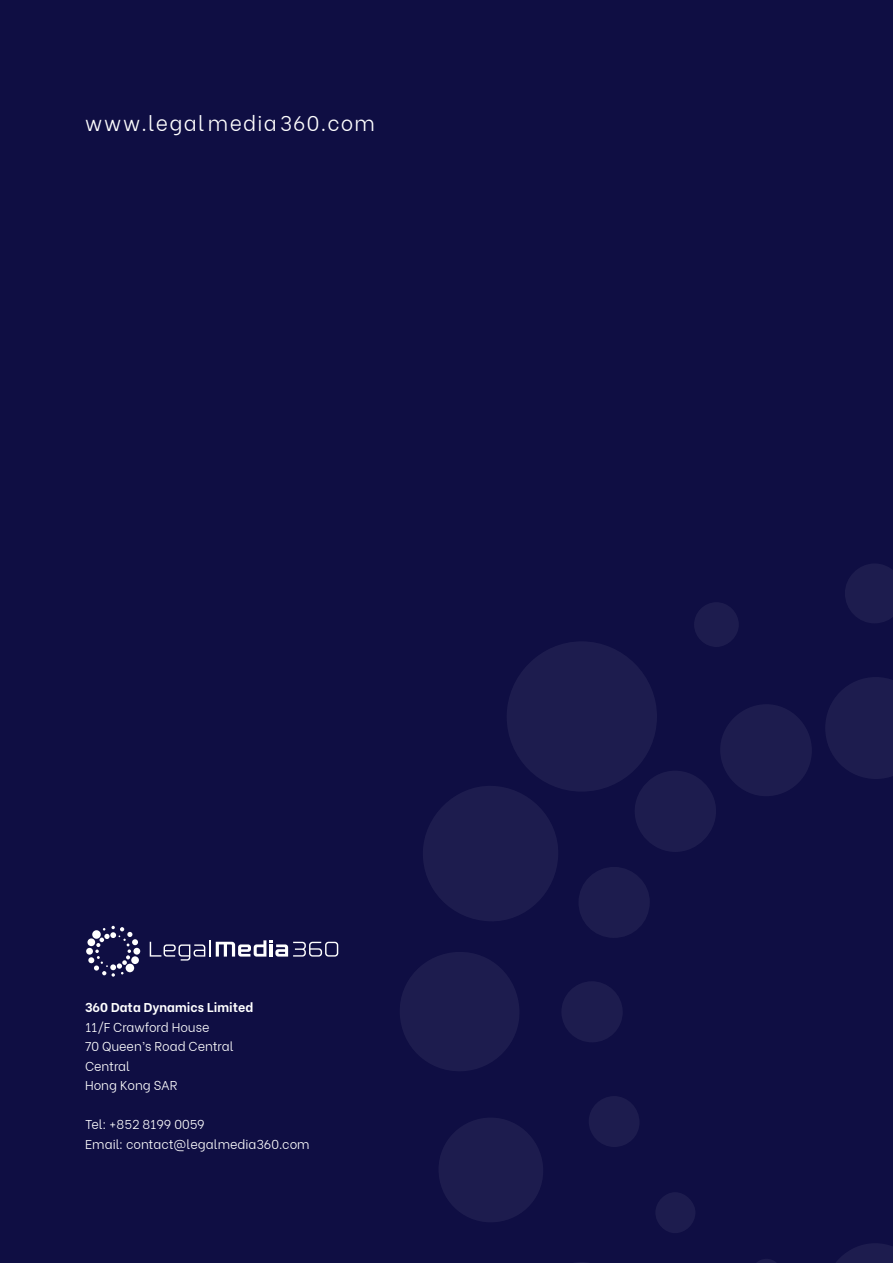
<style>
.page{position:relative;width:893px;height:1263px;background:#0f0e43}
.page>*{position:absolute;margin:0;border:0;box-sizing:border-box;transform-origin:0 0}
.t1{font:300 21px "Be Vietnam";letter-spacing:.06em;color:#fff}
.t2{font:300 12.75px "Be Vietnam";color:#fff}
.t3{font:700 12.75px "Be Vietnam";color:#fff}
</style>
<div class="page">
<div style="left:133px;top:948px;width:7px;height:7px;background:#fff;border-radius:50%"></div>
<svg style="left:88px;top:926px;width:50px;height:51px"></svg>
<svg style="left:150px;top:940px;width:60px;height:20px"></svg>
<svg style="left:216px;top:940px;width:122px;height:16px"></svg>
<div style="left:506px;top:641px;width:151px;height:151px;background:#1d1c4e;border-radius:50%"></div>
<svg style="left:423px;top:785px;width:135px;height:136px"></svg>
<svg style="left:400px;top:952px;width:119px;height:119px"></svg>
<div style="left:438px;top:1117px;width:106px;height:106px;background:#1d1c4e;border-radius:50%"></div>
<svg style="left:836px;top:1243px;width:57px;height:20px"></svg>
<svg style="left:825px;top:677px;width:68px;height:102px"></svg>
<div style="left:720px;top:704px;width:92px;height:92px;background:#1d1c4e;border-radius:50%"></div>
<div style="left:634px;top:770px;width:82px;height:82px;background:#1d1c4e;border-radius:50%"></div>
<div style="left:578px;top:866px;width:72px;height:72px;background:#1d1c4e;border-radius:50%"></div>
<div style="left:561px;top:981px;width:62px;height:61px;background:#1d1c4e;border-radius:50%"></div>
<svg style="left:845px;top:564px;width:48px;height:59px"></svg>
<div style="left:588px;top:1096px;width:52px;height:51px;background:#1d1c4e;border-radius:50%"></div>
<div style="left:694px;top:602px;width:45px;height:45px;background:#1d1c4e;border-radius:50%"></div>
<div style="left:655px;top:1192px;width:41px;height:41px;background:#1d1c4e;border-radius:50%"></div>
<svg style="left:757px;top:1259px;width:19px;height:4px"></svg>
<p class="t1" style="left:85px;top:106px;width:291px">www.legalmedia360.com</p>
<p class="t3" style="left:85px;top:997px;width:170px">360 Data Dynamics Limited</p>
<p class="t2" style="left:85px;top:1017px;width:126px">11/F Crawford House</p>
<p class="t2" style="left:85px;top:1036px;width:150px">70 Queen’s Road Central</p>
<p class="t2" style="left:85px;top:1056px;width:47px">Central</p>
<p class="t2" style="left:85px;top:1075px;width:94px">Hong Kong SAR</p>
<p class="t2" style="left:85px;top:1114px;width:121px">Tel: +852 8199 0059</p>
<p class="t2" style="left:85px;top:1134px;width:226px">Email: contact@legalmedia360.com</p>
</div>
